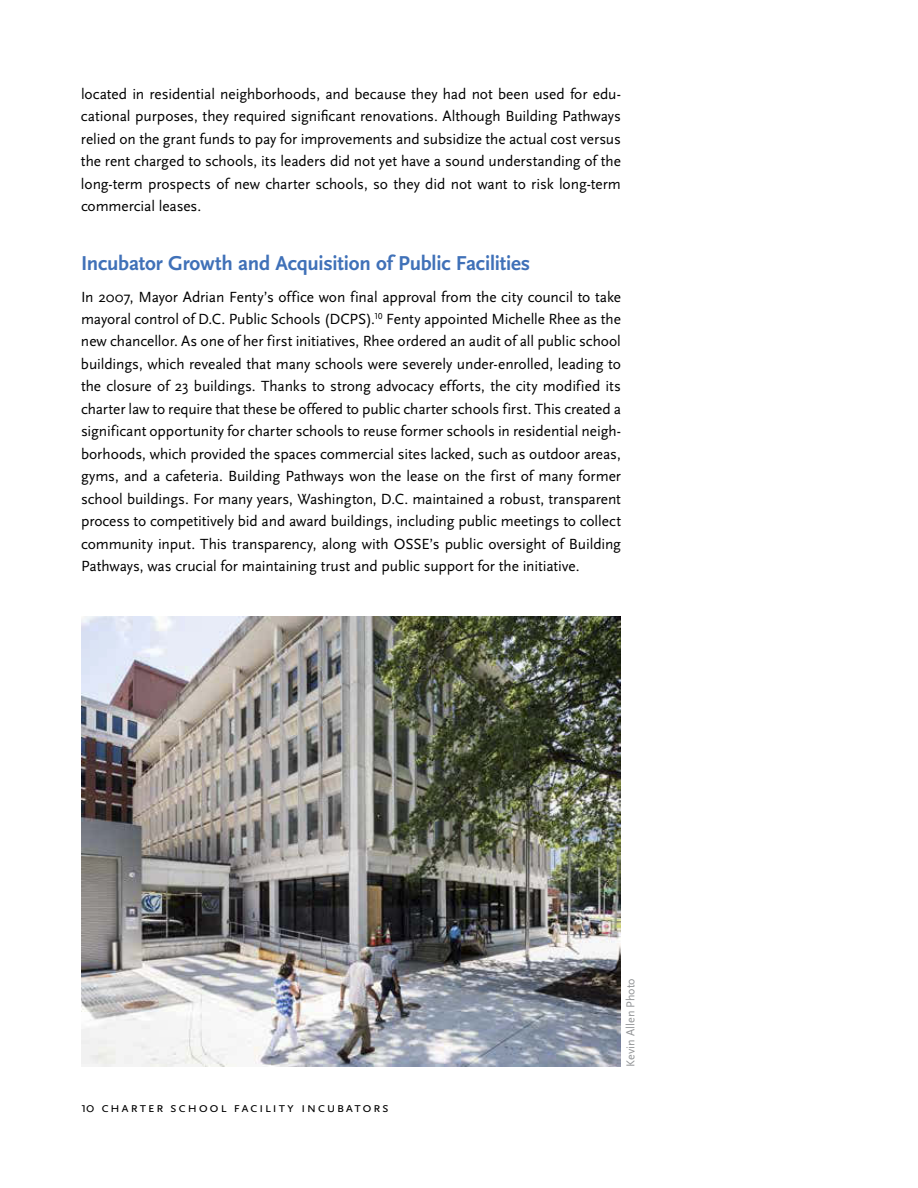
<style>
.page{position:relative;width:918px;height:1188px;background:#fff}
.page>*{position:absolute;margin:0;border:0;box-sizing:border-box;transform-origin:0 0}
.t1{font:700 21px "Scala Sans Pro";letter-spacing:-.005em;color:#4071b8}
.t2{font:15.3px/22.5px "Scala Sans";letter-spacing:-.005em;color:#000;text-align:justify}
.t3{font:14.25px "Scala Sans Pro";letter-spacing:.105em;color:#000}
.t4{font:12px "Scala Sans";letter-spacing:.005em;color:#929496}
.s1{font-family:"Scala Sans"}
</style>
<div class="page">
<img style="left:81px;top:616px;width:540px;height:450px">
<p class="t2" style="left:81px;top:83px;width:542px">located in residential neighborhoods, and because they had not been used for edu&shy;cational purposes, they required significant renovations. Although Building Pathways relied on the grant funds to pay for improvements and subsidize the actual cost versus the rent charged to schools, its leaders did not yet have a sound understanding of the long-term prospects of new charter schools, so they did not want to risk long-term commercial leases.</p>
<h1 class="t1" style="left:81px;top:251px;width:451px">Incubator Growth and Acquisition of Public Facilities</h1>
<p class="t2" style="left:81px;top:286px;width:542px">In 2007, Mayor Adrian Fenty’s office won final approval from the city council to take mayoral control of D.C. Public Schools (DCPS).<sup>10</sup> Fenty appointed Michelle Rhee as the new chancellor. As one of her first initiatives, Rhee ordered an audit of all public school buildings, which revealed that many schools were severely under-enrolled, leading to the closure of 23 buildings. Thanks to strong advocacy efforts, the city modified its charter law to require that these be offered to public charter schools first. This created a significant opportunity for charter schools to reuse former schools in residential neigh&shy;borhoods, which provided the spaces commercial sites lacked, such as outdoor areas, gyms, and a cafeteria. Building Pathways won the lease on the first of many former school buildings. For many years, Washington, D.C. maintained a robust, transparent process to competitively bid and award buildings, including public meetings to collect community input. This transparency, along with OSSE’s public oversight of Building Pathways, was crucial for maintaining trust and public support for the initiative.</p>
<p class="t3" style="left:81px;top:1099px;width:39px"><span class="s1">10</span> CHARTER</p>
<p class="t3" style="left:170px;top:1099px;width:23px">SCHOOL</p>
<p class="t3" style="left:234px;top:1099px;width:29px">FACILITY</p>
<p class="t3" style="left:301px;top:1099px;width:31px">INCUBATOR</p>
<p class="t3" style="left:382px;top:1099px;width:8px">S</p>
<p class="t4" style="left:624px;top:1066px;width:90px;rotate:-90deg">Kevin Allen Photo</p>
</div>
